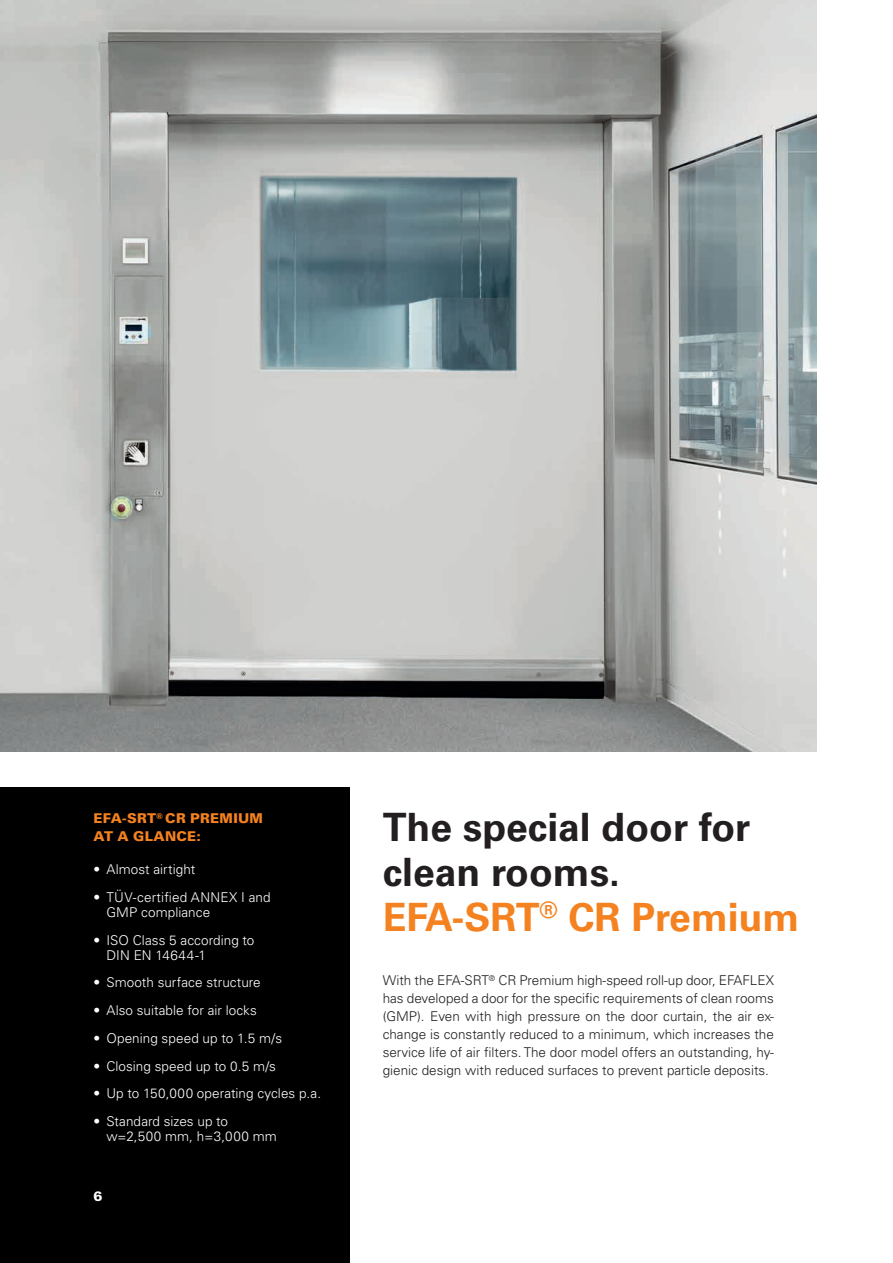
<style>
.page{position:relative;width:893px;height:1263px;background:#fff}
.page>*{position:absolute;margin:0;border:0;box-sizing:border-box;transform-origin:0 0}
.t1{font:700 39px/45px "Univers LT Pro 65";color:#231f20}
.t2{font:300 13.5px/18px "Univers LT Pro 45";color:#231f20;text-align:justify}
.t3{font:300 13.5px/15px "Univers LT Pro 45";letter-spacing:.005em;color:#fff}
.t4{font:900 13.5px/18px "Univers LT Pro 75";letter-spacing:.02em;color:#f58220}
.t5{font:900 13.5px "Univers LT Pro 75";color:#fff}
.s1{color:#f58220}
</style>
<div class="page">
<div style="left:0;top:787px;width:349px;height:476px;background:#000"></div>
<img style="left:0;top:0;width:816px;height:751px">
<p class="t4" style="left:94px;top:809px;width:171px">EFA-SRT<sup>®</sup> CR PREMIUM<br>AT A GLANCE:</p>
<p class="t3" style="left:94px;top:862px;width:103px">• Almost airtight</p>
<p class="t3" style="left:106px;top:889px;width:166px;text-indent:-13px">• TÜV-certified ANNEX I and<br>GMP compliance</p>
<p class="t3" style="left:106px;top:932px;width:150px;text-indent:-13px">• ISO Class 5 according to<br>DIN EN 14644-1</p>
<p class="t3" style="left:94px;top:975px;width:169px">• Smooth surface structure</p>
<p class="t3" style="left:94px;top:1003px;width:165px">• Also suitable for air locks</p>
<p class="t3" style="left:94px;top:1031px;width:190px">• Opening speed up to 1.5 m/s</p>
<p class="t3" style="left:94px;top:1058px;width:184px">• Closing speed up to 0.5 m/s</p>
<p class="t3" style="left:94px;top:1086px;width:229px">• Up to 150,000 operating cycles p.a.</p>
<p class="t3" style="left:106px;top:1114px;width:172px;text-indent:-13px">• Standard sizes up to w=2,500 mm, h=3,000 mm</p>
<p class="t5" style="left:94px;top:1188px;width:11px">6</p>
<h1 class="t1" style="left:383px;top:805px;width:418px">The special door for clean rooms.<br><span class="s1">EFA-SRT</span><sup>®</sup> <span class="s1">CR Premium</span></h1>
<p class="t2" style="left:383px;top:971px;width:393px">With the EFA-SRT<sup>®</sup> CR Premium high-speed roll-up door, EFAFLEX has developed a door for the specific requirements of clean rooms (GMP). Even with high pressure on the door curtain, the air ex&shy;change is constantly reduced to a minimum, which increases the service life of air filters. The door model offers an outstanding, hy&shy;gienic design with reduced surfaces to prevent particle deposits.</p>
</div>
